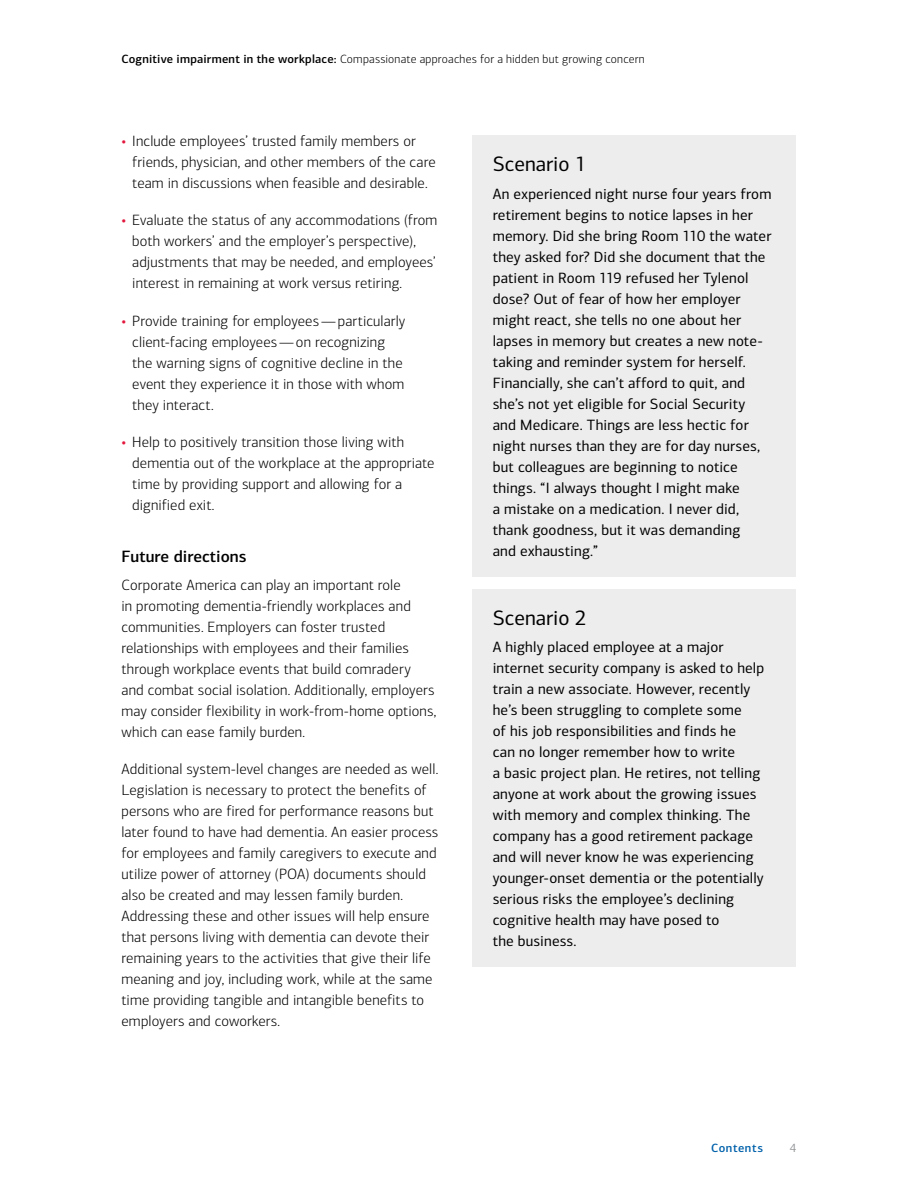
<style>
.page{position:relative;width:918px;height:1188px;background:#fff}
.page>*{position:absolute;margin:0;border:0;box-sizing:border-box;transform-origin:0 0}
.t1{font:21px "Connections";color:#000}
.t2{font:500 16.5px "Connections";color:#000}
.t3{font:300 15px/21px "Connections";letter-spacing:.01em;color:#000}
.t4{font:15px/21px "Connections";letter-spacing:.01em;color:#000}
.t5{font:300 12px "Connections";letter-spacing:.02em;color:#000}
.t6{font:500 12px "Connections";letter-spacing:.05em;color:#0061aa}
.t7{font:12px "Connections";color:#939598}
.s1{font-weight:500}
.s2{font-weight:400;color:#e3173e}
</style>
<div class="page">
<div style="left:472px;top:135px;width:324px;height:441px;background:#ededee"></div>
<div style="left:472px;top:589px;width:324px;height:378px;background:#ededee"></div>
<p class="t5" style="left:122px;top:52px;width:525px"><span class="s1">Cognitive impairment in the workplace:</span> Compassionate approaches for a hidden but growing concern</p>
<p class="t3" style="left:132px;top:131px;width:305px;text-indent:-11px"><span class="s2">•</span> Include employees’ trusted family members or friends, physician, and other members of the care team in discussions when feasible and desirable.</p>
<p class="t3" style="left:132px;top:210px;width:307px;text-indent:-11px"><span class="s2">•</span> Evaluate the status of any accommodations (from both workers’ and the employer’s perspective), adjustments that may be needed, and employees’ interest in remaining at work versus retiring.</p>
<p class="t3" style="left:132px;top:310px;width:275px;text-indent:-11px"><span class="s2">•</span> Provide training for employees — particularly client-facing employees — on recognizing the warning signs of cognitive decline in the event they experience it in those with whom they interact.</p>
<p class="t3" style="left:132px;top:431px;width:304px;text-indent:-11px"><span class="s2">•</span> Help to positively transition those living with dementia out of the workplace at the appropriate time by providing support and allowing for a dignified exit.</p>
<h3 class="t2" style="left:122px;top:546px;width:127px">Future directions</h3>
<p class="t3" style="left:122px;top:574px;width:316px">Corporate America can play an important role<br>in promoting dementia-friendly workplaces and communities. Employers can foster trusted relationships with employees and their families through workplace events that build comradery and combat social isolation. Additionally, employers may consider flexibility in work-from-home options, which can ease family burden.</p>
<p class="t3" style="left:122px;top:759px;width:318px">Additional system-level changes are needed as well.<br>Legislation is necessary to protect the benefits of persons who are fired for performance reasons but later found to have had dementia. An easier process for employees and family caregivers to execute and utilize power of attorney (POA) documents should also be created and may lessen family burden.<br>Addressing these and other issues will help ensure that persons living with dementia can devote their remaining years to the activities that give their life meaning and joy, including work, while at the same time providing tangible and intangible benefits to employers and coworkers.</p>
<h4 class="t1" style="left:493px;top:151px;width:96px">Scenario 1</h4>
<p class="t4" style="left:493px;top:183px;width:280px">An experienced night nurse four years from retirement begins to notice lapses in her memory. Did she bring Room 110 the water they asked for? Did she document that the patient in Room 119 refused her Tylenol dose? Out of fear of how her employer might react, she tells no one about her lapses in memory but creates a new note&shy;taking and reminder system for herself.<br>Financially, she can’t afford to quit, and she’s not yet eligible for Social Security and Medicare. Things are less hectic for night nurses than they are for day nurses, but colleagues are beginning to notice things. “I always thought I might make<br>a mistake on a medication. I never did, thank goodness, but it was demanding<br>and exhausting.”</p>
<h4 class="t1" style="left:493px;top:605px;width:96px">Scenario 2</h4>
<p class="t4" style="left:493px;top:637px;width:273px">A highly placed employee at a major internet security company is asked to help train a new associate. However, recently he’s been struggling to complete some<br>of his job responsibilities and finds he<br>can no longer remember how to write<br>a basic project plan. He retires, not telling anyone at work about the growing issues with memory and complex thinking. The company has a good retirement package and will never know he was experiencing younger-onset dementia or the potentially serious risks the employee’s declining cognitive health may have posed to<br>the business.</p>
<p class="t6" style="left:711px;top:1140px;width:53px">Contents</p>
<p class="t7" style="left:790px;top:1141px;width:8px">4</p>
</div>
